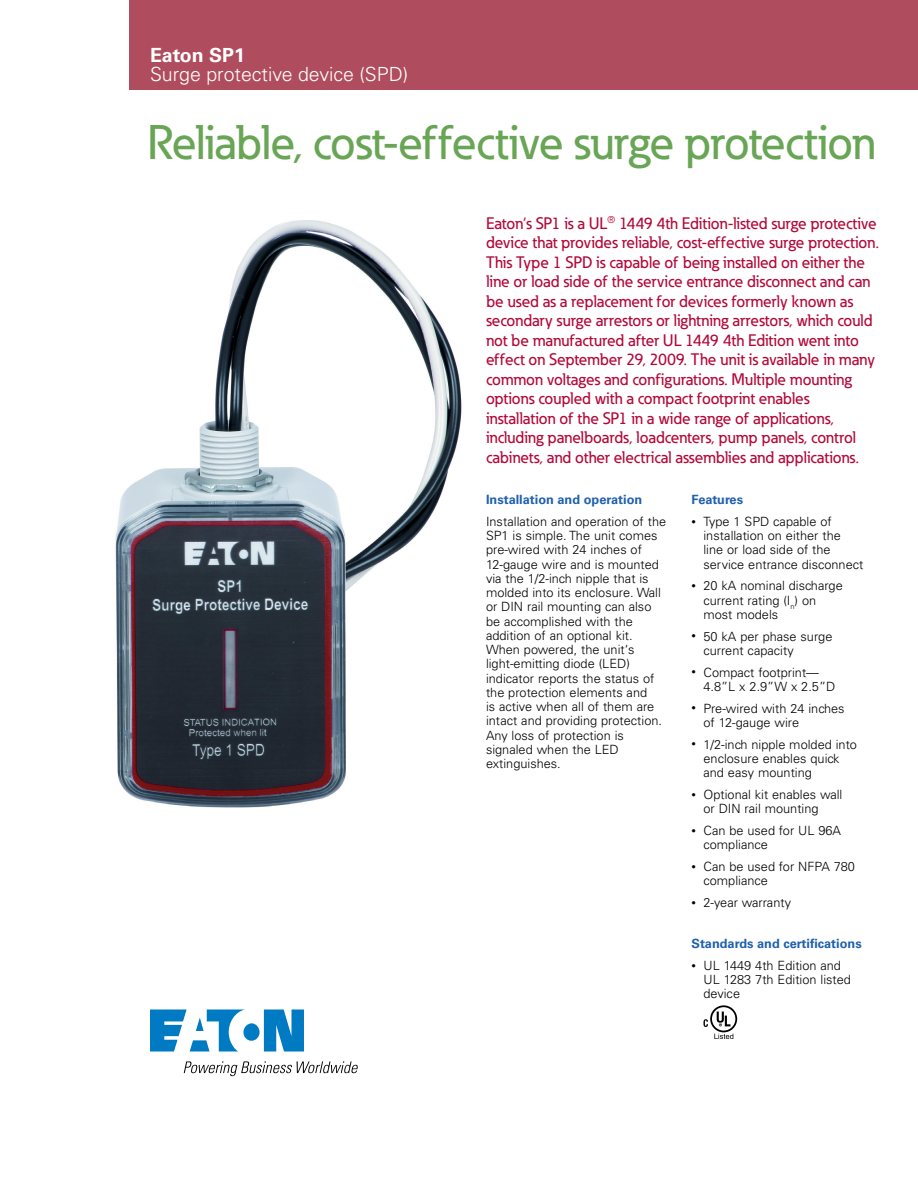
<style>
.page{position:relative;width:918px;height:1188px;background:#fff}
.page>*{position:absolute;margin:0;border:0;box-sizing:border-box;transform-origin:0 0}
.t1{font:500 48px "Eaton";letter-spacing:-.02em;color:#68a555}
.t2{font:300 19.5px "Univers LT Std";color:#fff}
.t3{font:700 19.5px "Univers LT Std";color:#fff}
.t4{font:500 16.5px/19.5px "Eaton";letter-spacing:-.005em;color:#b30838}
.t5{font:300 12.75px/14.2px "Univers LT Std";color:#000}
.t6{font:700 12.75px "Univers LT Std";color:#1f60ad}
.s1{font-size:9px}
</style>
<div class="page">
<div style="left:710px;top:1005px;width:27px;height:27px;border:2px solid #000;border-radius:50%"></div>
<svg style="left:717px;top:1012px;width:13px;height:14px"></svg>
<svg style="left:704px;top:1019px;width:4px;height:8px"></svg>
<svg style="left:714px;top:1034px;width:19px;height:5px"></svg>
<img style="left:115px;top:220px;width:347px;height:588px">
<div style="left:129px;top:0;width:789px;height:90px;background:#af4d5e"></div>
<svg style="left:150px;top:1010px;width:154px;height:42px"></svg>
<svg style="left:184px;top:1061px;width:174px;height:15px"></svg>
<h2 class="t3" style="left:150px;top:43px;width:96px">Eaton SP1</h2>
<h2 class="t2" style="left:150px;top:62px;width:260px">Surge protective device (SPD)</h2>
<h1 class="t1" style="left:147px;top:113px;width:730px">Reliable, cost-effective surge protection</h1>
<p class="t4" style="left:486px;top:213px;width:394px">Eaton‘s SP1 is a UL<sup>®</sup> 1449 4th Edition-listed surge protective device that provides reliable, cost-effective surge protection.<br>This Type 1 SPD is capable of being installed on either the line or load side of the service entrance disconnect and can be used as a replacement for devices formerly known as secondary surge arrestors or lightning arrestors, which could not be manufactured after UL 1449 4th Edition went into effect on September 29, 2009. The unit is available in many common voltages and configurations. Multiple mounting options coupled with a compact footprint enables installation of the SP1 in a wide range of applications, including panelboards, loadcenters, pump panels, control cabinets, and other electrical assemblies and applications.</p>
<p class="t6" style="left:486px;top:492px;width:158px">Installation and operation</p>
<p class="t5" style="left:486px;top:514px;width:182px">Installation and operation of the<br>SP1 is simple. The unit comes pre-wired with 24 inches of<br>12-gauge wire and is mounted via the 1/2-inch nipple that is molded into its enclosure. Wall or DIN rail mounting can also be accomplished with the addition of an optional kit.<br>When powered, the unit‘s light-emitting diode (LED) indicator reports the status of the protection elements and<br>is active when all of them are intact and providing protection.<br>Any loss of protection is signaled when the LED extinguishes.</p>
<p class="t6" style="left:692px;top:492px;width:53px">Features</p>
<p class="t5" style="left:704px;top:514px;width:161px;text-indent:-12px"><span class="s1">•</span> Type 1 SPD capable of installation on either the line or load side of the service entrance disconnect</p>
<p class="t5" style="left:703px;top:579px;width:141px;text-indent:-12px"><span class="s1">•</span> 20 kA nominal discharge current rating (I<sub>n</sub>) on most models</p>
<p class="t5" style="left:704px;top:629px;width:130px;text-indent:-12px"><span class="s1">•</span> 50 kA per phase surge current capacity</p>
<p class="t5" style="left:704px;top:665px;width:133px;text-indent:-12px"><span class="s1">•</span> Compact footprint—<br>4.8”L x 2.9”W x 2.5”D</p>
<p class="t5" style="left:704px;top:701px;width:143px;text-indent:-12px"><span class="s1">•</span> Pre-wired with 24 inches of 12-gauge wire</p>
<p class="t5" style="left:704px;top:737px;width:155px;text-indent:-12px"><span class="s1">•</span> 1/2-inch nipple molded into enclosure enables quick and easy mounting</p>
<p class="t5" style="left:704px;top:787px;width:140px;text-indent:-12px"><span class="s1">•</span> Optional kit enables wall or DIN rail mounting</p>
<p class="t5" style="left:704px;top:823px;width:139px;text-indent:-12px"><span class="s1">•</span> Can be used for UL 96A compliance</p>
<p class="t5" style="left:704px;top:859px;width:153px;text-indent:-12px"><span class="s1">•</span> Can be used for NFPA 780 compliance</p>
<p class="t5" style="left:692px;top:895px;width:101px"><span class="s1">•</span> 2-year warranty</p>
<p class="t6" style="left:692px;top:936px;width:172px">Standards and certifications</p>
<p class="t5" style="left:704px;top:958px;width:149px;text-indent:-12px"><span class="s1">•</span> UL 1449 4th Edition and<br>UL 1283 7th Edition listed device</p>
</div>
